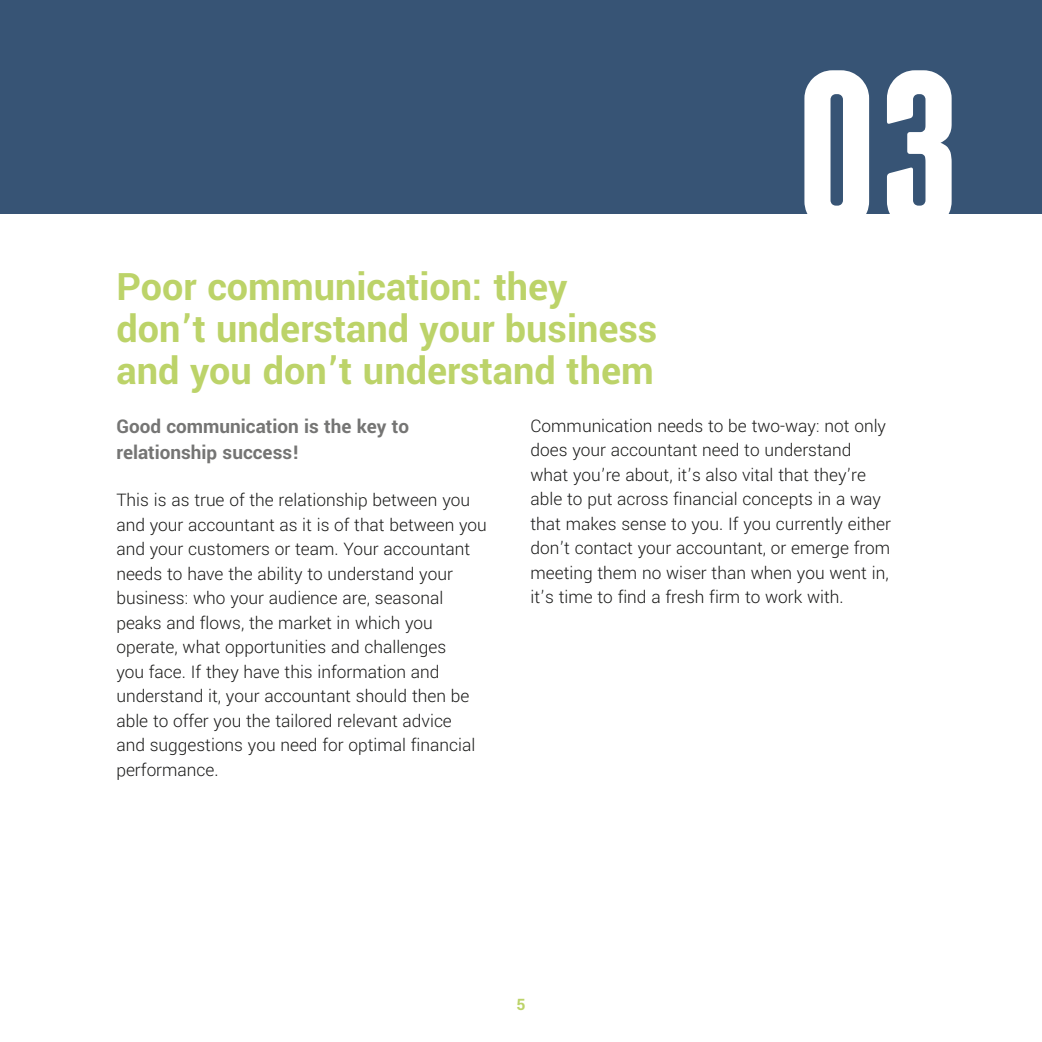
<style>
.page{position:relative;width:1042px;height:1042px;background:#fff}
.page>*{position:absolute;margin:0;border:0;box-sizing:border-box;transform-origin:0 0}
.t1{font:700 222.95px "Franchise Free";color:#fff}
.t2{font:700 42px/42px "Yantramanav";color:#bcd369}
.t3{font:700 21px/25.2px "Yantramanav";color:#757574}
.t4{font:300 19.25px/24.5px "Yantramanav";color:#1b1b1a}
.t5{font:700 17.5px "Yantramanav";color:#bcd369}
</style>
<div class="page">
<div style="left:0;top:0;width:1042px;height:214px;background:#375475"></div>
<h2 class="t2" style="left:116px;top:266px;width:542px">Poor communication: they don’t understand your business and you don’t understand them</h2>
<h1 class="t1" style="left:795px;top:46px;width:166px">03</h1>
<p class="t3" style="left:116px;top:415px;width:294px">Good communication is the key to relationship success!</p>
<p class="t4" style="left:116px;top:488px;width:372px">This is as true of the relationship between you and your accountant as it is of that between you and your customers or team. Your accountant needs to have the ability to understand your business: who your audience are, seasonal peaks and flows, the market in which you operate, what opportunities and challenges<br>you face. If they have this information and understand it, your accountant should then be able to offer you the tailored relevant advice<br>and suggestions you need for optimal financial performance.</p>
<p class="t4" style="left:530px;top:413px;width:362px">Communication needs to be two-way: not only does your accountant need to understand what you’re about, it’s also vital that they’re able to put across financial concepts in a way that makes sense to you. If you currently either don’t contact your accountant, or emerge from meeting them no wiser than when you went in, it’s time to find a fresh firm to work with.</p>
<p class="t5" style="left:516px;top:993px;width:11px">5</p>
</div>
